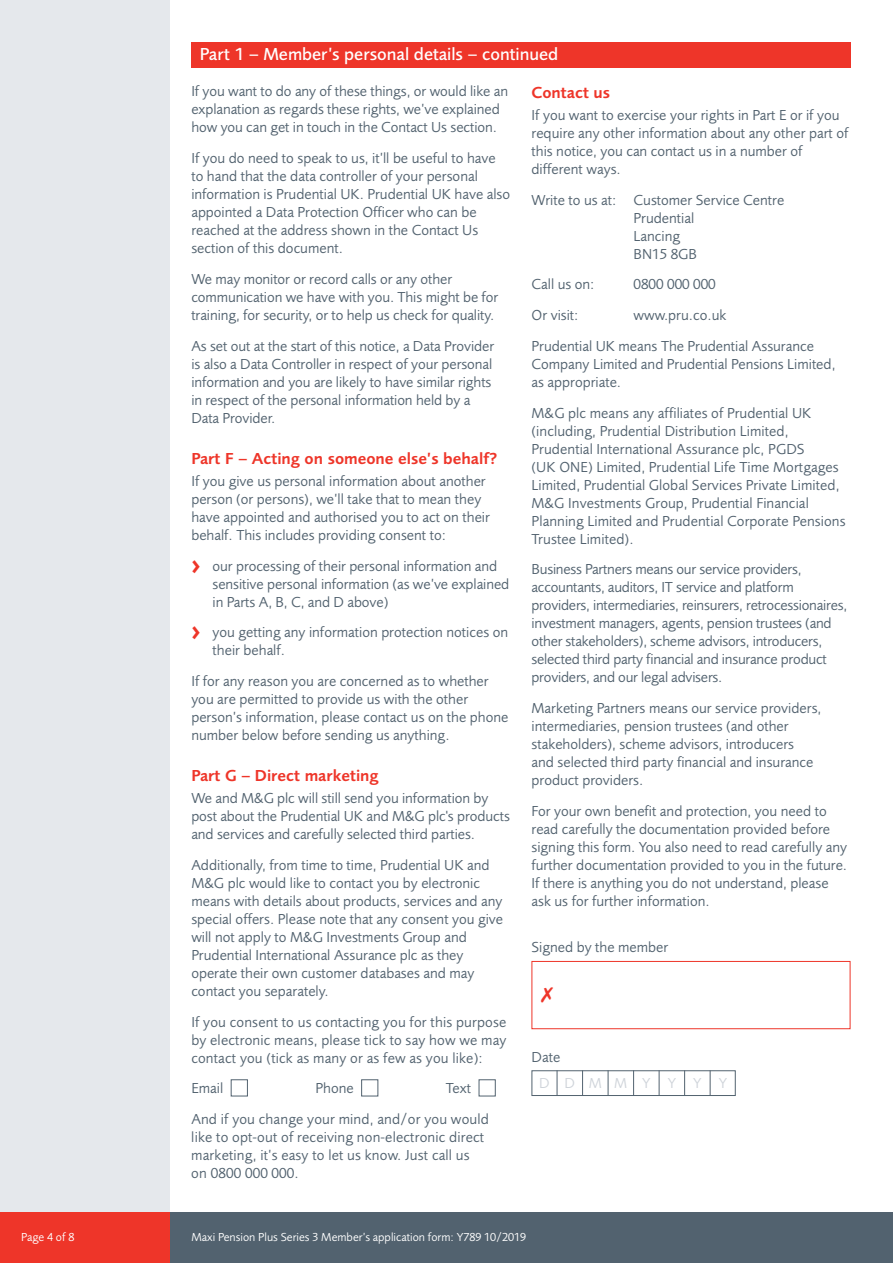
<style>
.page{position:relative;width:893px;height:1263px;background:#fff}
.page>*{position:absolute;margin:0;border:0;box-sizing:border-box;transform-origin:0 0}
.t1{font:500 18px "Pru Sans";color:#fff}
.t2{font:600 16.5px "Pru Sans";color:#ee3529}
.t3{font:15px/18px "Pru Sans";color:#52626f}
.t4{font:15px "Pru Sans";letter-spacing:.95em;color:#cfd4da}
.t5{font:12px "Pru Sans";color:#fff}
.s1{font-family:"Meta";font-weight:700;font-size:21px;color:#ee3529}
</style>
<div class="page">
<div style="left:0;top:0;width:170px;height:1263px;background:#e5e8ec"></div>
<div style="left:0;top:1212px;width:893px;height:51px;background:#52626f"></div>
<div style="left:0;top:1212px;width:170px;height:51px;background:#ee3529"></div>
<div style="left:531px;top:1070px;width:205px;height:26px;border:1px solid #52626f"></div>
<svg style="left:557px;top:1070px;width:1px;height:26px"></svg>
<svg style="left:582px;top:1070px;width:1px;height:26px"></svg>
<svg style="left:608px;top:1070px;width:1px;height:26px"></svg>
<svg style="left:633px;top:1070px;width:1px;height:26px"></svg>
<svg style="left:659px;top:1070px;width:1px;height:26px"></svg>
<svg style="left:684px;top:1070px;width:1px;height:26px"></svg>
<svg style="left:710px;top:1070px;width:1px;height:26px"></svg>
<div style="left:531px;top:961px;width:319px;height:68px;border:1px solid #ee3529"></div>
<div style="left:479px;top:1079px;width:17px;height:17px;border:1px solid #52626f"></div>
<div style="left:361px;top:1079px;width:17px;height:17px;border:1px solid #52626f"></div>
<div style="left:231px;top:1079px;width:17px;height:17px;border:1px solid #52626f"></div>
<div style="left:191px;top:43px;width:659px;height:25px;background:#ee3529"></div>
<p class="t1" style="left:200px;top:47px;width:360px">Part 1 – Member’s personal details – continued</p>
<p class="t3" style="left:191px;top:84px;width:318px">If you want to do any of these things, or would like an explanation as regards these rights, we’ve explained how you can get in touch in the Contact Us section.</p>
<p class="t3" style="left:191px;top:151px;width:320px">If you do need to speak to us, it’ll be useful to have to hand that the data controller of your personal information is Prudential UK. Prudential UK have also appointed a Data Protection Officer who can be reached at the address shown in the Contact Us section of this document.</p>
<p class="t3" style="left:191px;top:271px;width:309px">We may monitor or record calls or any other communication we have with you. This might be for training, for security, or to help us check for quality.</p>
<p class="t3" style="left:191px;top:338px;width:304px">As set out at the start of this notice, a Data Provider is also a Data Controller in respect of your personal information and you are likely to have similar rights in respect of the personal information held by a Data Provider.</p>
<p class="t2" style="left:191px;top:452px;width:308px">Part F – Acting on someone else’s behalf?</p>
<p class="t3" style="left:191px;top:473px;width:300px">If you give us personal information about another person (or persons), we’ll take that to mean they have appointed and authorised you to act on their behalf. This includes providing consent to:</p>
<p class="t3" style="left:213px;top:558px;width:298px;text-indent:-21px"><span class="s1">&gt;</span> our processing of their personal information and sensitive personal information (as we’ve explained in Parts A, B, C, and D above)</p>
<p class="t3" style="left:213px;top:625px;width:297px;text-indent:-21px"><span class="s1">&gt;</span> you getting any information protection notices on their behalf.</p>
<p class="t3" style="left:191px;top:673px;width:319px">If for any reason you are concerned as to whether you are permitted to provide us with the other person’s information, please contact us on the phone number below before sending us anything.</p>
<p class="t2" style="left:191px;top:769px;width:189px">Part G – Direct marketing</p>
<p class="t3" style="left:191px;top:790px;width:320px">We and M&amp;G plc will still send you information by post about the Prudential UK and M&amp;G plc's products and services and carefully selected third parties.</p>
<p class="t3" style="left:191px;top:857px;width:313px">Additionally, from time to time, Prudential UK and M&amp;G plc would like to contact you by electronic means with details about products, services and any special offers. Please note that any consent you give will not apply to M&amp;G Investments Group and Prudential International Assurance plc as they operate their own customer databases and may contact you separately.</p>
<p class="t3" style="left:191px;top:1014px;width:317px;text-align:justify">If you consent to us contacting you for this purpose by electronic means, please tick to say how we may contact you (tick as many or as few as you like):</p>
<p class="t3" style="left:191px;top:1081px;width:33px">Email</p>
<p class="t3" style="left:315px;top:1081px;width:40px">Phone</p>
<p class="t3" style="left:191px;top:1074px;width:299px;line-height:30.8px;text-indent:255px">Text<br>And if you change your mind, and/or you would</p>
<p class="t3" style="left:191px;top:1129px;width:294px">like to opt-out of receiving non-electronic direct marketing, it’s easy to let us know. Just call us on 0800 000 000.</p>
<p class="t2" style="left:531px;top:86px;width:80px">Contact us</p>
<p class="t3" style="left:531px;top:107px;width:318px">If you want to exercise your rights in Part E or if you require any other information about any other part of this notice, you can contact us in a number of different ways.</p>
<p class="t3" style="left:634px;top:192px;width:152px;text-indent:-102px">Write to us at: Customer Service Centre<br>Prudential<br>Lancing<br>BN15 8GB</p>
<p class="t3" style="left:531px;top:277px;width:65px">Call us on:</p>
<p class="t3" style="left:634px;top:277px;width:84px">0800 000 000</p>
<p class="t3" style="left:531px;top:307px;width:48px">Or visit:</p>
<p class="t3" style="left:531px;top:301px;width:284px;line-height:30.8px;text-indent:102px">www.pru.co.uk<br>Prudential UK means The Prudential Assurance</p>
<p class="t3" style="left:531px;top:356px;width:305px">Company Limited and Prudential Pensions Limited, as appropriate.</p>
<p class="t3" style="left:531px;top:405px;width:315px">M&amp;G plc means any affiliates of Prudential UK (including, Prudential Distribution Limited, Prudential International Assurance plc, PGDS<br>(UK ONE) Limited, Prudential Life Time Mortgages Limited, Prudential Global Services Private Limited, M&amp;G Investments Group, Prudential Financial Planning Limited and Prudential Corporate Pensions Trustee Limited).</p>
<p class="t3" style="left:531px;top:562px;width:317px">Business Partners means our service providers, accountants, auditors, IT service and platform providers, intermediaries, reinsurers, retrocessionaires, investment managers, agents, pension trustees (and other stakeholders), scheme advisors, introducers, selected third party financial and insurance product providers, and our legal advisers.</p>
<p class="t3" style="left:531px;top:701px;width:291px">Marketing Partners means our service providers, intermediaries, pension trustees (and other stakeholders), scheme advisors, introducers<br>and selected third party financial and insurance product providers.</p>
<p class="t3" style="left:531px;top:803px;width:317px">For your own benefit and protection, you need to read carefully the documentation provided before signing this form. You also need to read carefully any further documentation provided to you in the future.<br>If there is anything you do not understand, please ask us for further information.</p>
<p class="t3" style="left:531px;top:939px;width:138px">Signed by the member</p>
<p class="t3" style="left:531px;top:1049px;width:30px">Date</p>
<p class="t4" style="left:539px;top:1077px;width:190px">DDMMY Y Y Y</p>
<p class="t5" style="left:21px;top:1232px;width:55px">Page 4 of 8</p>
<p class="t5" style="left:191px;top:1232px;width:336px">Maxi Pension Plus Series 3 Member’s application form: Y789 10/2019</p>
</div>
